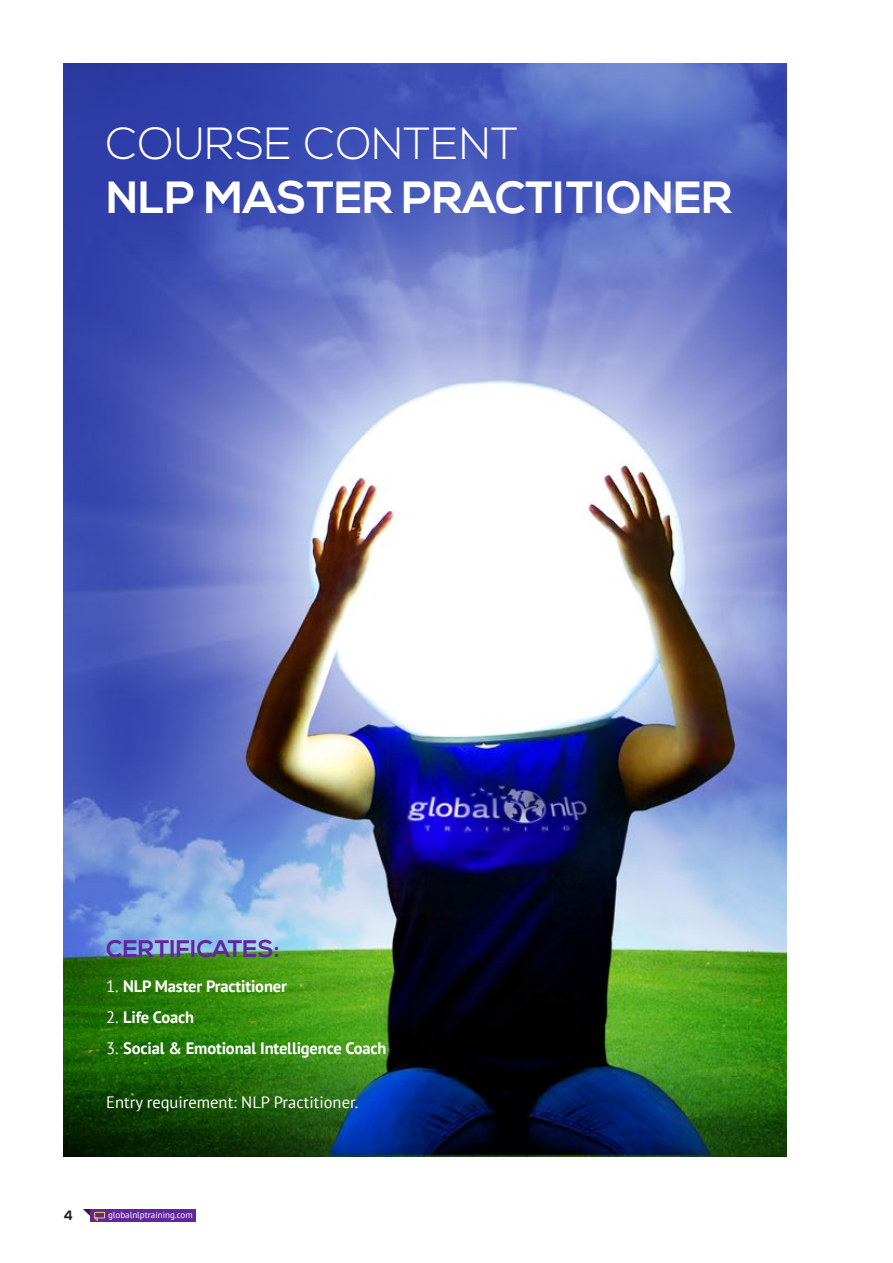
<style>
.page{position:relative;width:893px;height:1263px;background:#fff}
.page>*{position:absolute;margin:0;border:0;box-sizing:border-box;transform-origin:0 0}
.t1{font:700 45px "Nexa";color:#fff}
.t2{font:300 45px "Nexa";color:#fff}
.t3{font:700 24px "Nexa";color:#60269e}
.t4{font:700 16.5px "PT Sans";letter-spacing:-.01em;color:#fff}
.t5{font:16.5px "PT Sans";color:#fff}
.t6{font:700 13.5px "Nexa";color:#1d1d1b}
.t7{font:9px "PT Sans";color:#fff}
.s1{font-weight:400}
</style>
<div class="page">
<img style="left:64px;top:64px;width:723px;height:1093px">
<div style="left:90px;top:1209px;width:106px;height:12px;background:#60269e"></div>
<svg style="left:83px;top:1209px;width:15px;height:13px"></svg>
<div style="left:94px;top:1212px;width:11px;height:6px;border:1px solid #f5cc54"></div>
<h1 class="t2" style="left:106px;top:117px;width:414px">COURSE CONTENT</h1>
<h1 class="t1" style="left:106px;top:171px;width:627px">NLP MASTER PRACTITIONER</h1>
<h2 class="t3" style="left:106px;top:934px;width:175px">CERTIFICATES:</h2>
<p class="t4" style="left:106px;top:975px;width:182px"><span class="s1">1.</span> NLP Master Practitioner</p>
<p class="t4" style="left:106px;top:1006px;width:89px"><span class="s1">2.</span> Life Coach</p>
<p class="t4" style="left:106px;top:1037px;width:282px"><span class="s1">3.</span> Social &amp; Emotional Intelligence Coach</p>
<p class="t5" style="left:106px;top:1091px;width:253px">Entry requirement: NLP Practitioner.</p>
<p class="t6" style="left:64px;top:1208px;width:11px">4</p>
<p class="t7" style="left:108px;top:1209px;width:86px">globalnlptraining.com</p>
</div>
